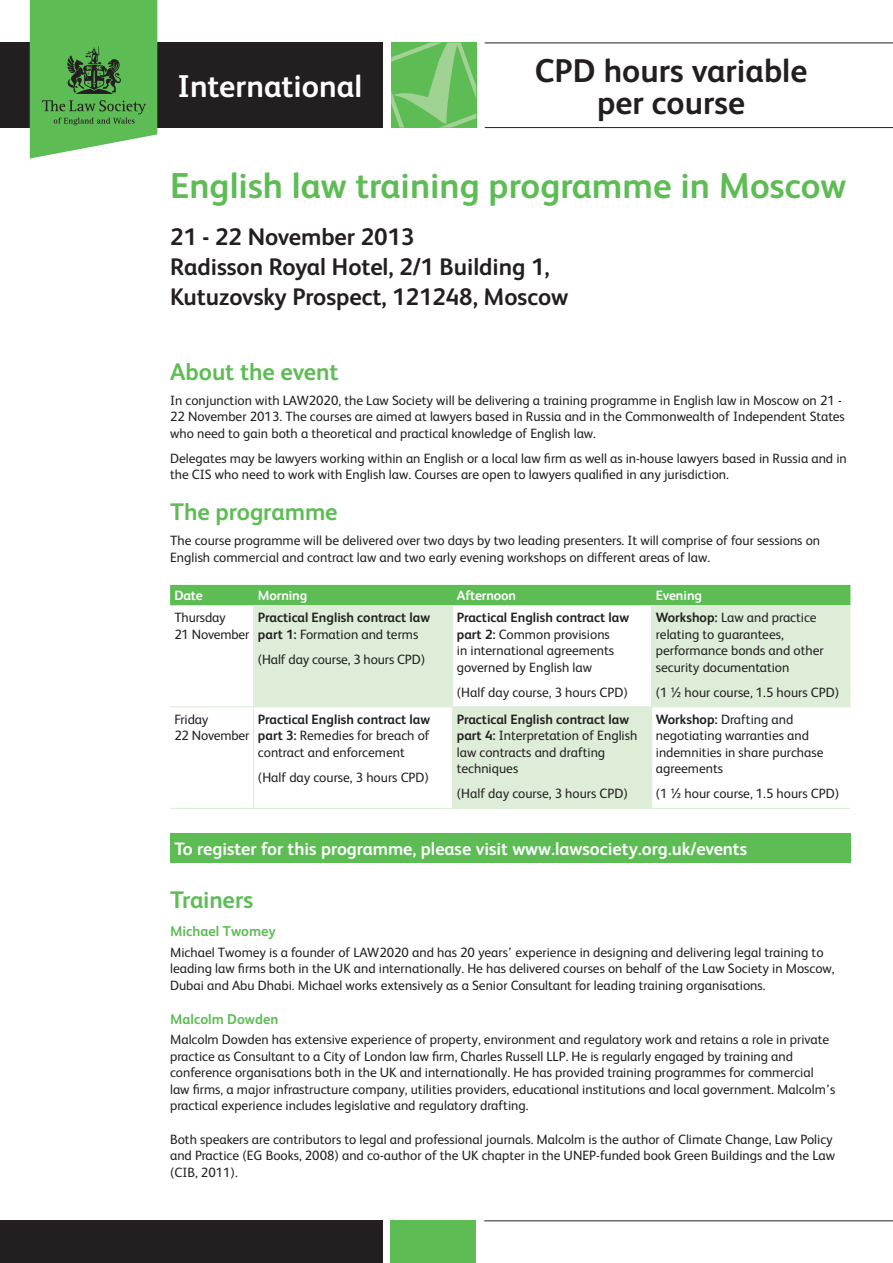
<style>
.page{position:relative;width:893px;height:1263px;background:#fff}
.page>*{position:absolute;margin:0;border:0;box-sizing:border-box;transform-origin:0 0}
.Green_Main_Course_Ti{font:700 36px "FS Albert";color:#5ebc55}
.t1{font:700 33px/31.5px "FS Albert";color:#231f20;text-align:center}
.t2{font:700 31.5px "FS Albert";color:#fff}
.Date_and_Venue_-_FS{font:700 24px/30px "FS Albert";letter-spacing:-.005em;color:#231f20}
.Green_Subheadings{font:700 24px "FS Albert";letter-spacing:-.005em;color:#5ebc55}
.t3{font:700 18px "FS Albert";color:#fff}
.name{font:700 14.25px "FS Albert";color:#5ebc55}
.Body_Copy{font:13.5px/16.5px "FS Albert";color:#231f20}
.Body_text{font:13.5px/16.5px "FS Albert";letter-spacing:-.01em;color:#231f20}
.Body_Copy-2{font:700 13.5px/16.5px "FS Albert";color:#231f20}
.Body_text-2{font:700 13.5px "FS Albert";letter-spacing:-.01em;color:#fff}
.Body_Copy-3{font:700 13.5px "FS Albert";color:#fff}
.s1{font-weight:400}
.s2{font-weight:700}
</style>
<div class="page">
<svg style="left:391px;top:43px;width:85px;height:85px;background:#72c268"></svg>
<hr style="left:485px;top:43px;width:408px;height:1px;background:#231f20">
<hr style="left:485px;top:127px;width:408px;height:1px;background:#231f20">
<div style="left:0;top:43px;width:383px;height:85px;background:#231f20"></div>
<svg style="left:30px;top:0;width:127px;height:159px;background:#66b55e"></svg>
<hr style="left:484px;top:1220px;width:409px;height:1px;background:#231f20">
<div style="left:0;top:1220px;width:383px;height:43px;background:#231f20"></div>
<div style="left:391px;top:1220px;width:85px;height:43px;background:#5ebc55"></div>
<div style="left:170px;top:585px;width:680px;height:20px;background:#5ebc55"></div>
<svg style="left:254px;top:605px;width:596px;height:203px;fill:#ddedd7"></svg>
<hr style="left:253px;top:605px;width:1px;height:101px;background:#ddedd7">
<hr style="left:452px;top:605px;width:1px;height:101px;background:#ddedd7">
<hr style="left:651px;top:605px;width:1px;height:101px;background:#ddedd7">
<hr style="left:170px;top:706px;width:84px;height:1px;background:#ddedd7">
<hr style="left:254px;top:706px;width:199px;height:1px;background:#ddedd7">
<hr style="left:253px;top:707px;width:1px;height:101px;background:#ddedd7">
<hr style="left:453px;top:706px;width:198px;height:1px;background:#ddedd7">
<hr style="left:452px;top:707px;width:1px;height:101px;background:#ddedd7">
<hr style="left:651px;top:706px;width:199px;height:1px;background:#ddedd7">
<hr style="left:651px;top:707px;width:1px;height:101px;background:#ddedd7">
<hr style="left:170px;top:808px;width:84px;height:1px;background:#ddedd7">
<hr style="left:254px;top:808px;width:199px;height:1px;background:#ddedd7">
<hr style="left:453px;top:808px;width:198px;height:1px;background:#ddedd7">
<hr style="left:651px;top:808px;width:199px;height:1px;background:#ddedd7">
<div style="left:170px;top:833px;width:680px;height:30px;background:#5ebc55"></div>
<h3 class="t2" style="left:177px;top:65px;width:186px">International</h3>
<p class="t1" style="left:535px;top:54px;width:274px">CPD hours variable per course</p>
<p class="Green_Main_Course_Ti" style="left:170px;top:161px;width:678px">English law training programme in Moscow</p>
<p class="Date_and_Venue_-_FS" style="left:170px;top:221px;width:246px">21 - 22 November 2013</p>
<p class="Date_and_Venue_-_FS" style="left:170px;top:251px;width:400px">Radisson Royal Hotel, 2/1 Building 1,<br>Kutuzovsky Prospect, 121248, Moscow</p>
<p class="Green_Subheadings" style="left:170px;top:355px;width:170px">About the event</p>
<p class="Body_Copy" style="left:170px;top:391px;width:676px">In conjunction with LAW2020, the Law Society will be delivering a training programme in English law in Moscow on 21 -<br>22 November 2013. The courses are aimed at lawyers based in Russia and in the Commonwealth of Independent States who need to gain both a theoretical and practical knowledge of English law.</p>
<p class="Body_Copy" style="left:170px;top:449px;width:678px">Delegates may be lawyers working within an English or a local law firm as well as in-house lawyers based in Russia and in the CIS who need to work with English law. Courses are open to lawyers qualified in any jurisdiction.</p>
<p class="Green_Subheadings" style="left:170px;top:496px;width:169px">The programme</p>
<p class="Body_Copy" style="left:170px;top:532px;width:652px">The course programme will be delivered over two days by two leading presenters. It will comprise of four sessions on<br>English commercial and contract law and two early evening workshops on different areas of law.</p>
<p class="Body_text-2" style="left:174px;top:586px;width:30px">Date</p>
<p class="Body_text-2" style="left:258px;top:586px;width:51px">Morning</p>
<p class="Body_text-2" style="left:457px;top:586px;width:61px">Afternoon</p>
<p class="Body_Copy-3" style="left:656px;top:586px;width:48px">Evening</p>
<p class="Body_text" style="left:174px;top:608px;width:77px">Thursday<br>21 November</p>
<p class="Body_Copy-2" style="left:258px;top:609px;width:174px">Practical English contract law part 1: <span class="s1">Formation and terms</span></p>
<p class="Body_text" style="left:258px;top:650px;width:169px">(Half day course, 3 hours CPD)</p>
<p class="Body_Copy" style="left:457px;top:608px;width:174px"><span class="s2">Practical English contract law part 2:</span> Common provisions<br>in international agreements governed by English law</p>
<p class="Body_Copy" style="left:457px;top:683px;width:173px">(Half day course, 3 hours CPD)</p>
<p class="Body_Copy" style="left:656px;top:608px;width:169px"><span class="s2">Workshop:</span> Law and practice relating to guarantees, performance bonds and other security documentation</p>
<p class="Body_Copy" style="left:656px;top:683px;width:185px">(1 ½ hour course, 1.5 hours CPD)</p>
<p class="Body_text" style="left:174px;top:710px;width:77px">Friday<br>22 November</p>
<p class="Body_Copy" style="left:258px;top:710px;width:174px;text-align:justify"><span class="s2">Practical English contract law part 3:</span> Remedies for breach of contract and enforcement</p>
<p class="Body_Copy" style="left:258px;top:768px;width:173px">(Half day course, 3 hours CPD)</p>
<p class="Body_Copy" style="left:457px;top:710px;width:182px"><span class="s2">Practical English contract law part 4:</span> Interpretation of English law contracts and drafting techniques</p>
<p class="Body_Copy" style="left:457px;top:784px;width:173px">(Half day course, 3 hours CPD)</p>
<p class="Body_Copy" style="left:656px;top:710px;width:169px"><span class="s2">Workshop:</span> Drafting and negotiating warranties and indemnities in share purchase agreements</p>
<p class="Body_Copy" style="left:656px;top:784px;width:185px">(1 ½ hour course, 1.5 hours CPD)</p>
<p class="t3" style="left:174px;top:836px;width:574px">To register for this programme, please visit www.lawsociety.org.uk/events</p>
<p class="Green_Subheadings" style="left:170px;top:883px;width:85px">Trainers</p>
<p class="name" style="left:170px;top:921px;width:107px">Michael Twomey</p>
<p class="Body_Copy" style="left:170px;top:943px;width:666px">Michael Twomey is a founder of LAW2020 and has 20 years’ experience in designing and delivering legal training to leading law firms both in the UK and internationally. He has delivered courses on behalf of the Law Society in Moscow,<br>Dubai and Abu Dhabi. Michael works extensively as a Senior Consultant for leading training organisations.</p>
<p class="name" style="left:170px;top:1009px;width:110px">Malcolm Dowden</p>
<p class="Body_Copy" style="left:170px;top:1031px;width:667px">Malcolm Dowden has extensive experience of property, environment and regulatory work and retains a role in private practice as Consultant to a City of London law firm, Charles Russell LLP. He is regularly engaged by training and conference organisations both in the UK and internationally. He has provided training programmes for commercial law firms, a major infrastructure company, utilities providers, educational institutions and local government. Malcolm’s practical experience includes legislative and regulatory drafting.</p>
<p class="Body_Copy" style="left:170px;top:1130px;width:666px">Both speakers are contributors to legal and professional journals. Malcolm is the author of Climate Change, Law Policy and Practice (EG Books, 2008) and co-author of the UK chapter in the UNEP-funded book Green Buildings and the Law (CIB, 2011).</p>
</div>
